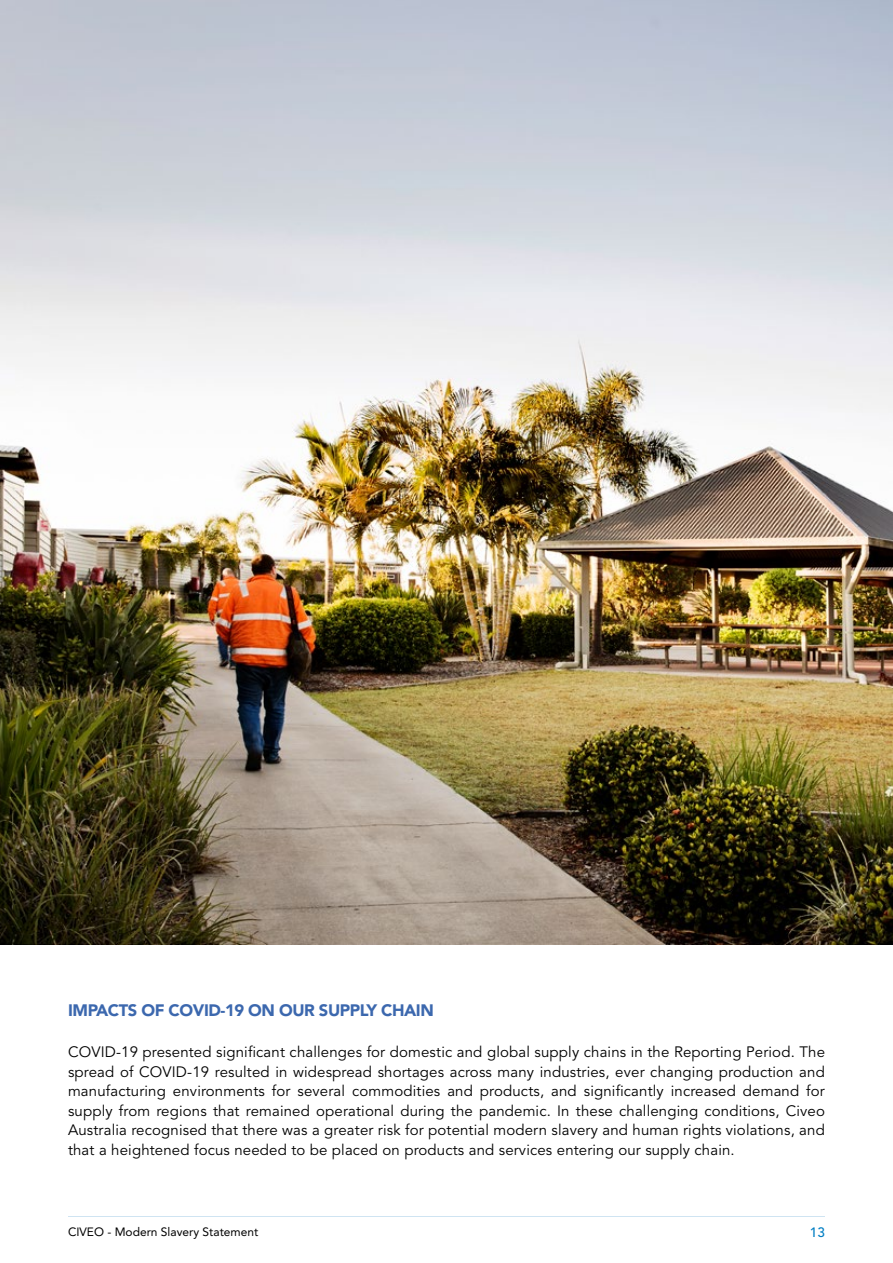
<style>
.page{position:relative;width:893px;height:1263px;background:#fff}
.page>*{position:absolute;margin:0;border:0;box-sizing:border-box;transform-origin:0 0}
.t1{font:900 16.5px "Avenir LT Std";letter-spacing:-.025em;color:#3c68ae}
.t2{font:15px/19.5px "Avenir LT Std";letter-spacing:.01em;color:#000;text-align:justify}
.t3{font:500 13.5px "Avenir LT Std";color:#007ec3}
.t4{font:12px "Avenir LT Std";color:#000}
</style>
<div class="page">
<img style="left:0;top:0;width:893px;height:945px">
<p class="t1" style="left:68px;top:1001px;width:367px">IMPACTS OF COVID-19 ON OUR SUPPLY CHAIN</p>
<p class="t2" style="left:68px;top:1043px;width:758px">COVID-19 presented significant challenges for domestic and global supply chains in the Reporting Period. The spread of COVID-19 resulted in widespread shortages across many industries, ever changing production and manufacturing environments for several commodities and products, and significantly increased demand for supply from regions that remained operational during the pandemic. In these challenging conditions, Civeo Australia recognised that there was a greater risk for potential modern slavery and human rights violations, and that a heightened focus needed to be placed on products and services entering our supply chain.</p>
<p class="t4" style="left:68px;top:1225px;width:192px">CIVEO - Modern Slavery Statement</p>
<p class="t3" style="left:810px;top:1225px;width:17px">13</p>
</div>
